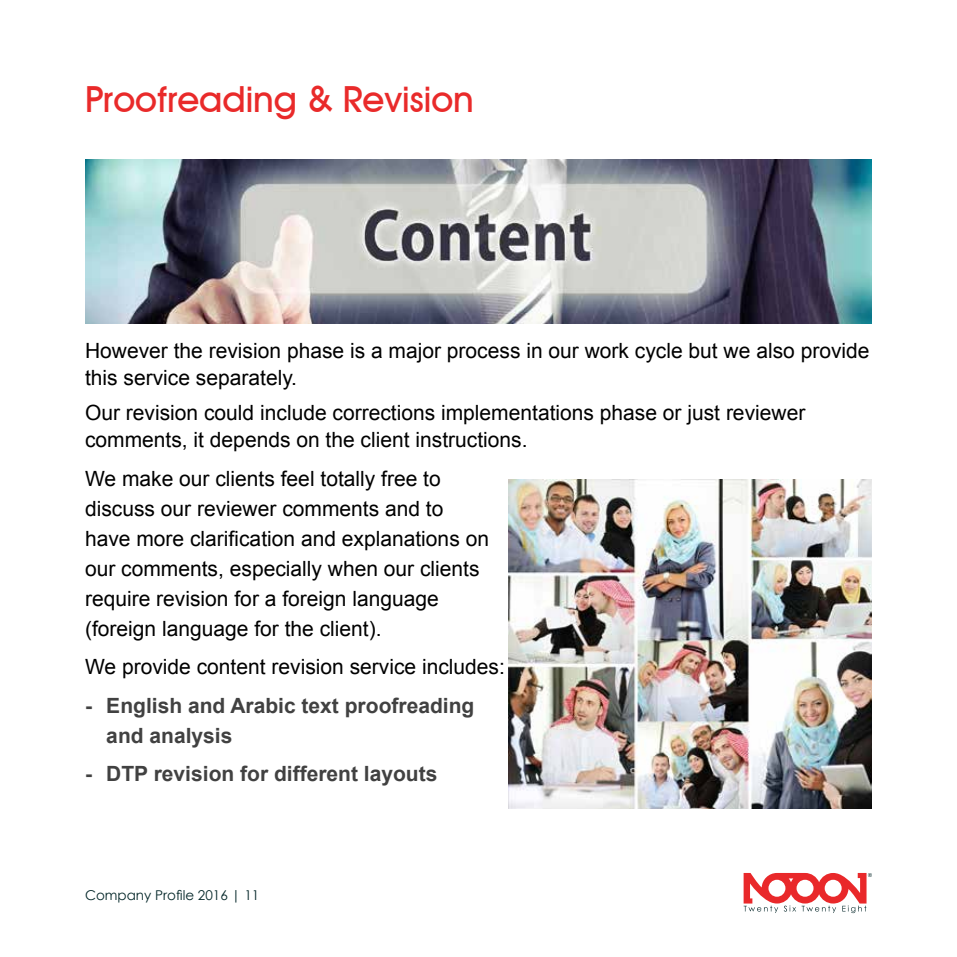
<style>
.page{position:relative;width:957px;height:957px;background:#fff}
.page>*{position:absolute;margin:0;border:0;box-sizing:border-box;transform-origin:0 0}
.t1{font:500 36px "Avant Garde IT Cby BT";color:#e92a2a}
.t2{font:21px/30px "Arial";color:#000}
.t3{font:700 21px/30px "Arial";color:#414141}
.t4{font:13.5px "Century Gothic";color:#032628}
</style>
<div class="page">
<svg style="left:743px;top:873px;width:129px;height:40px"></svg>
<img style="left:508px;top:479px;width:364px;height:329px">
<img style="left:85px;top:159px;width:787px;height:165px">
<h1 class="t1" style="left:85px;top:78px;width:390px">Proofreading &amp; Revision</h1>
<p class="t2" style="left:85px;top:337px;width:786px;line-height:27px">However the revision phase is a major process in our work cycle but we also provide this service separately.</p>
<p class="t2" style="left:85px;top:399px;width:722px;line-height:27px">Our revision could include corrections implementations phase or just reviewer comments, it depends on the client instructions.</p>
<p class="t2" style="left:85px;top:463px;width:405px">We make our clients feel totally free to discuss our reviewer comments and to have more clarification and explanations on our comments, especially when our clients require revision for a foreign language (foreign language for the client).</p>
<p class="t2" style="left:85px;top:652px;width:421px">We provide content revision service includes:</p>
<p class="t3" style="left:106px;top:691px;width:369px;text-indent:-21px">- English and Arabic text proofreading and analysis</p>
<p class="t3" style="left:85px;top:759px;width:354px">- DTP revision for different layouts</p>
<p class="t4" style="left:85px;top:885px;width:176px">Company Profile 2016 | 11</p>
</div>
